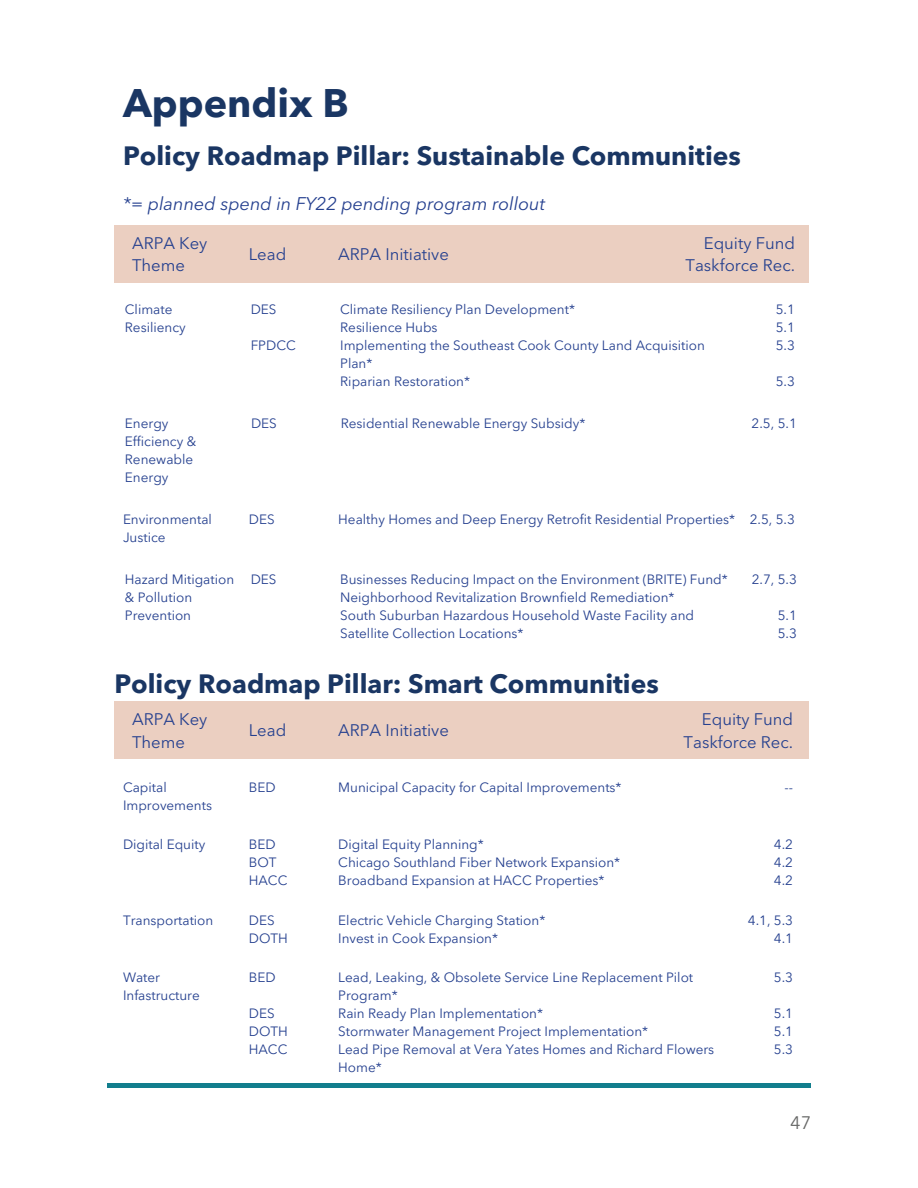
<style>
.page{position:relative;width:918px;height:1188px;background:#fff}
.page>*{position:absolute;margin:0;border:0;box-sizing:border-box;transform-origin:0 0}
.t1{font:700 39.45px "Avenir Next LT Pro";color:#1a3663}
.t2{font:700 26.25px "Avenir Next LT Pro";color:#1a3663}
.t3{font:italic 18.15px "Avenir Next LT Pro";color:#25408f}
.t4{font:18px "Avenir Next LT Pro";color:#666766}
.t5{font:16.65px/22.5px "Avenir Next LT Pro";color:#25408f}
.t6{font:13.5px/18px "Avenir Next LT Pro";color:#25408f}
</style>
<div class="page">
<div style="left:114px;top:225px;width:695px;height:58px;background:#ebcfc1"></div>
<div style="left:114px;top:701px;width:695px;height:58px;background:#ebcfc1"></div>
<hr style="left:107px;top:1084px;width:703px;height:3px;background:#127e8d">
<h1 class="t1" style="left:123px;top:87px;width:227px">Appendix B</h1>
<h2 class="t2" style="left:123px;top:145px;width:619px">Policy Roadmap Pillar: Sustainable Communities</h2>
<h3 class="t3" style="left:123px;top:196px;width:424px">*= planned spend in FY22 pending program rollout</h3>
<p class="t5" style="left:132px;top:233px;width:77px">ARPA Key<br>Theme</p>
<p class="t5" style="left:249px;top:245px;width:39px">Lead</p>
<p class="t5" style="left:338px;top:245px;width:112px">ARPA Initiative</p>
<p class="t5" style="left:686px;top:233px;width:111px;text-align:right">Equity Fund<br>Taskforce Rec.</p>
<p class="t6" style="left:125px;top:300px;width:62px">Climate<br>Resiliency</p>
<p class="t6" style="left:340px;top:300px;width:366px">Climate Resiliency Plan Development*<br>Resilience Hubs<br>Implementing the Southeast Cook County Land Acquisition<br>Plan*<br>Riparian Restoration*</p>
<p class="t6" style="left:776px;top:300px;width:21px;text-align:justify">5.1<br>5.1<br>5.3</p>
<p class="t6" style="left:251px;top:300px;width:27px">DES</p>
<p class="t6" style="left:251px;top:336px;width:47px">FPDCC</p>
<p class="t6" style="left:776px;top:372px;width:21px">5.3</p>
<p class="t6" style="left:125px;top:414px;width:73px">Energy<br>Efficiency &amp;<br>Renewable<br>Energy</p>
<p class="t6" style="left:251px;top:414px;width:27px">DES</p>
<p class="t6" style="left:341px;top:414px;width:246px">Residential Renewable Energy Subsidy*</p>
<p class="t6" style="left:752px;top:414px;width:47px">2.5, 5.1</p>
<p class="t6" style="left:123px;top:510px;width:91px">Environmental<br>Justice</p>
<p class="t6" style="left:249px;top:510px;width:27px">DES</p>
<p class="t6" style="left:338px;top:510px;width:458px">Healthy Homes and Deep Energy Retrofit Residential Properties* 2.5, 5.3</p>
<p class="t6" style="left:125px;top:570px;width:111px">Hazard Mitigation &amp; Pollution<br>Prevention</p>
<p class="t6" style="left:340px;top:570px;width:389px">Businesses Reducing Impact on the Environment (BRITE) Fund* Neighborhood Revitalization Brownfield Remediation*<br>South Suburban Hazardous Household Waste Facility and Satellite Collection Locations*</p>
<p class="t6" style="left:752px;top:570px;width:47px">2.7, 5.3</p>
<p class="t6" style="left:251px;top:570px;width:27px">DES</p>
<p class="t6" style="left:778px;top:606px;width:21px">5.1<br>5.3</p>
<h2 class="t2" style="left:114px;top:673px;width:546px">Policy Roadmap Pillar: Smart Communities</h2>
<p class="t5" style="left:132px;top:710px;width:77px">ARPA Key<br>Theme</p>
<p class="t5" style="left:249px;top:721px;width:39px">Lead</p>
<p class="t5" style="left:338px;top:721px;width:112px">ARPA Initiative</p>
<p class="t5" style="left:684px;top:710px;width:111px;text-align:right">Equity Fund<br>Taskforce Rec.</p>
<p class="t6" style="left:123px;top:778px;width:91px">Capital<br>Improvements</p>
<p class="t6" style="left:249px;top:778px;width:28px">BED</p>
<p class="t6" style="left:338px;top:778px;width:285px">Municipal Capacity for Capital Improvements*</p>
<p class="t6" style="left:784px;top:778px;width:10px">--</p>
<p class="t6" style="left:123px;top:835px;width:84px">Digital Equity</p>
<p class="t6" style="left:338px;top:835px;width:283px">Digital Equity Planning*<br>Chicago Southland Fiber Network Expansion*<br>Broadband Expansion at HACC Properties*</p>
<p class="t6" style="left:774px;top:835px;width:21px;text-align:justify">4.2<br>4.2<br>4.2</p>
<p class="t6" style="left:249px;top:835px;width:40px">BED<br>BOT<br>HACC</p>
<p class="t6" style="left:123px;top:911px;width:92px">Transportation</p>
<p class="t6" style="left:338px;top:911px;width:209px">Electric Vehicle Charging Station*<br>Invest in Cook Expansion*</p>
<p class="t6" style="left:748px;top:911px;width:47px;text-align:right">4.1, 5.3<br>4.1</p>
<p class="t6" style="left:249px;top:911px;width:41px">DES<br>DOTH</p>
<p class="t6" style="left:123px;top:968px;width:78px">Water<br>Infastructure</p>
<p class="t6" style="left:338px;top:968px;width:378px">Lead, Leaking, &amp; Obsolete Service Line Replacement Pilot Program*<br>Rain Ready Plan Implementation*<br>Stormwater Management Project Implementation*<br>Lead Pipe Removal at Vera Yates Homes and Richard Flowers Home*</p>
<p class="t6" style="left:774px;top:968px;width:21px">5.3</p>
<p class="t6" style="left:249px;top:968px;width:28px">BED</p>
<p class="t6" style="left:249px;top:1004px;width:41px">DES<br>DOTH<br>HACC</p>
<p class="t6" style="left:774px;top:1004px;width:21px;text-align:justify">5.1<br>5.1<br>5.3</p>
<h3 class="t4" style="left:790px;top:1115px;width:22px">47</h3>
</div>
